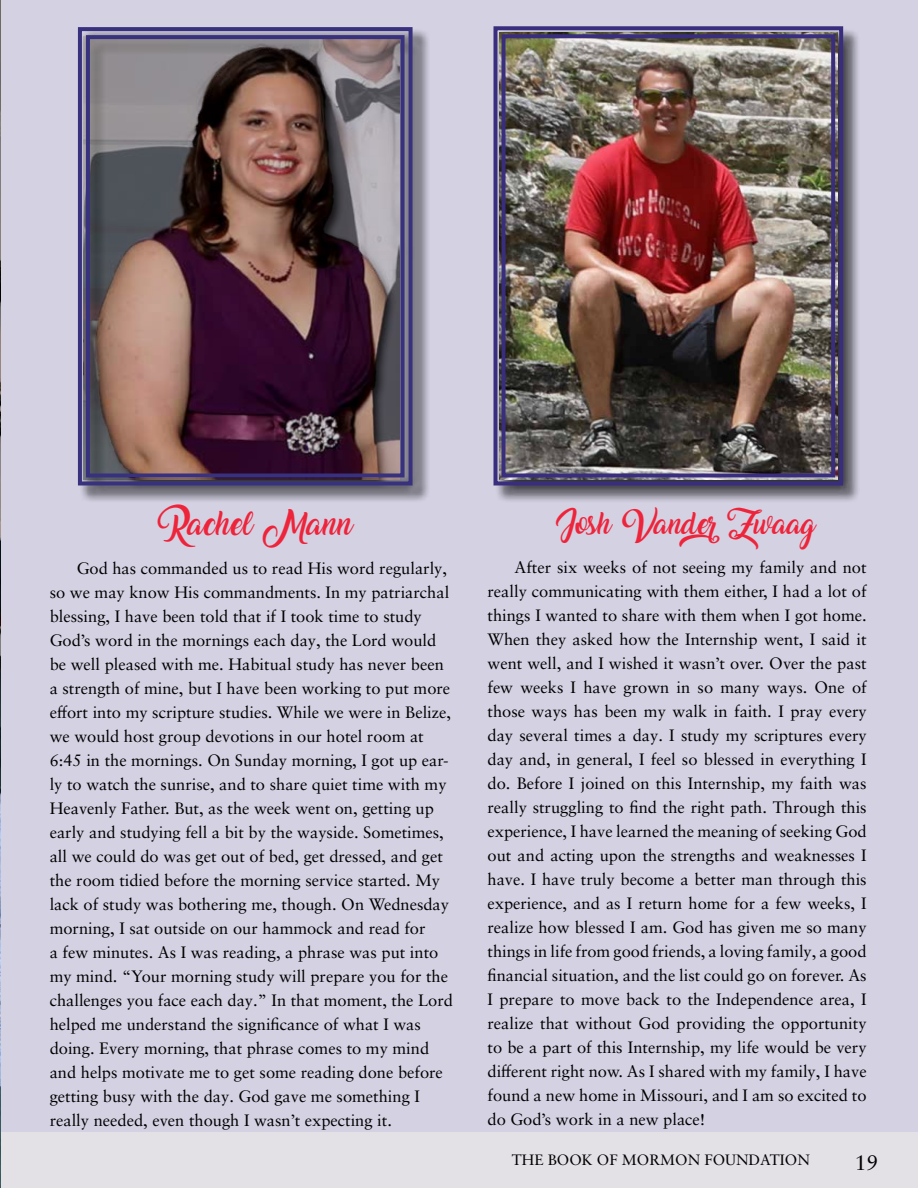
<style>
.page{position:relative;width:918px;height:1188px;background:#fff}
.page>*{position:absolute;margin:0;border:0;box-sizing:border-box;transform-origin:0 0}
.t1{font:21.45px "Amarillo";color:#ee243b}
.t2{font:21px "Sabon LT Pro";color:#000}
.t3{font:19.5px "Amarillo";color:#ee243b}
.t4{font:16.5px/24px "Sabon LT Pro";color:#000}
.t5{font:15px "Sabon LT Pro";color:#000}
</style>
<div class="page">
<div style="left:2px;top:0;width:916px;height:1188px;background:#d3d1e2"></div>
<div style="left:495px;top:28px;width:366px;height:475px;background:#000;opacity:.75"></div>
<img style="left:493px;top:26px;width:352px;height:461px">
<div style="left:502px;top:34px;width:333px;height:443px;border:4px solid #392e7d"></div>
<div style="left:79px;top:29px;width:351px;height:474px;background:#000;opacity:.75"></div>
<img style="left:77px;top:27px;width:338px;height:460px">
<div style="left:86px;top:35px;width:319px;height:442px;border:4px solid #37317e"></div>
<img style="left:0;top:0;width:1px;height:1188px">
<div style="left:1px;top:1132px;width:917px;height:56px;background:#e3e0e6"></div>
<h1 class="t1" style="left:157px;top:515px;width:197px">Rachel Mann</h1>
<p class="t4" style="left:50px;top:556px;width:405px;text-indent:27px">God has commanded us to read His word regularly, so we may know His commandments. In my patriarchal blessing, I have been told that if I took time to study God’s word in the mornings each day, the Lord would be well pleased with me. Habitual study has never been a strength of mine, but I have been working to put more effort into my scripture studies. While we were in Belize, we would host group devotions in our hotel room at 6:45 in the mornings. On Sunday morning, I got up ear&shy;ly to watch the sunrise, and to share quiet time with my Heavenly Father. But, as the week went on, getting up early and studying fell a bit by the wayside. Sometimes, all we could do was get out of bed, get dressed, and get the room tidied before the morning service started. My lack of study was bothering me, though. On Wednesday morning, I sat outside on our hammock and read for<br>a few minutes. As I was reading, a phrase was put into my mind. “Your morning study will prepare you for the challenges you face each day.” In that moment, the Lord helped me understand the significance of what I was doing. Every morning, that phrase comes to my mind and helps motivate me to get some reading done before getting busy with the day. God gave me something I really needed, even though I wasn’t expecting it.</p>
<p class="t3" style="left:556px;top:516px;width:261px">Josh VanderZwaag</p>
<p class="t4" style="left:488px;top:555px;width:381px;text-align:justify;text-indent:27px">After six weeks of not seeing my family and not really communicating with them either, I had a lot of things I wanted to share with them when I got home.<br>When they asked how the Internship went, I said it went well, and I wished it wasn’t over. Over the past few weeks I have grown in so many ways. One of those ways has been my walk in faith. I pray every day several times a day. I study my scriptures every day and, in general, I feel so blessed in everything I do. Before I joined on this Internship, my faith was really struggling to find the right path. Through this experience, I have learned the meaning of seeking God out and acting upon the strengths and weaknesses I have. I have truly become a better man through this experience, and as I return home for a few weeks, I realize how blessed I am. God has given me so many things in life from good friends, a loving family, a good financial situation, and the list could go on forever. As I prepare to move back to the Independence area, I realize that without God providing the opportunity to be a part of this Internship, my life would be very different right now. As I shared with my family, I have found a new home in Missouri, and I am so excited to do God’s work in a new place!</p>
<p class="t5" style="left:512px;top:1150px;width:300px">THE BOOK OF MORMON FOUNDATION</p>
<p class="t2" style="left:855px;top:1150px;width:25px">19</p>
</div>
